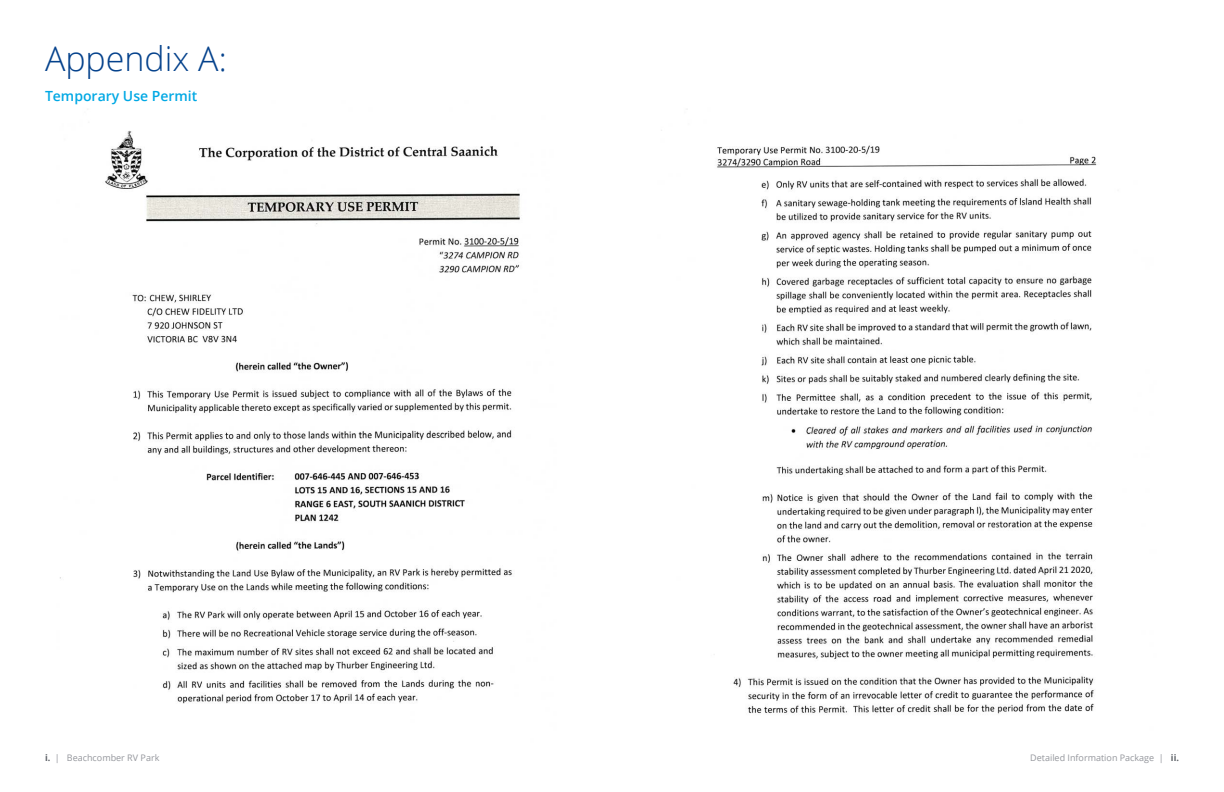
<style>
.page{position:relative;width:1224px;height:792px;background:#fff}
.page>*{position:absolute;margin:0;border:0;box-sizing:border-box;transform-origin:0 0}
.t1{font:300 34px "Open Sans";color:#05428c}
.t2{font:600 14px "Open Sans";color:#00a8e4}
.t3{font:9px "Open Sans";color:#94969c}
.s1{font-weight:700;color:#5f6369}
</style>
<div class="page">
<img style="left:60px;top:130px;width:460px;height:574px">
<img style="left:661px;top:130px;width:436px;height:584px">
<p class="t1" style="left:45px;top:35px;width:183px">Appendix A:</p>
<p class="t2" style="left:45px;top:86px;width:154px">Temporary Use Permit</p>
<p class="t3" style="left:45px;top:752px;width:116px"><span class="s1">i.</span> | Beachcomber RV Park</p>
<p class="t3" style="left:1030px;top:752px;width:150px">Detailed Information Package | <span class="s1">ii.</span></p>
</div>
